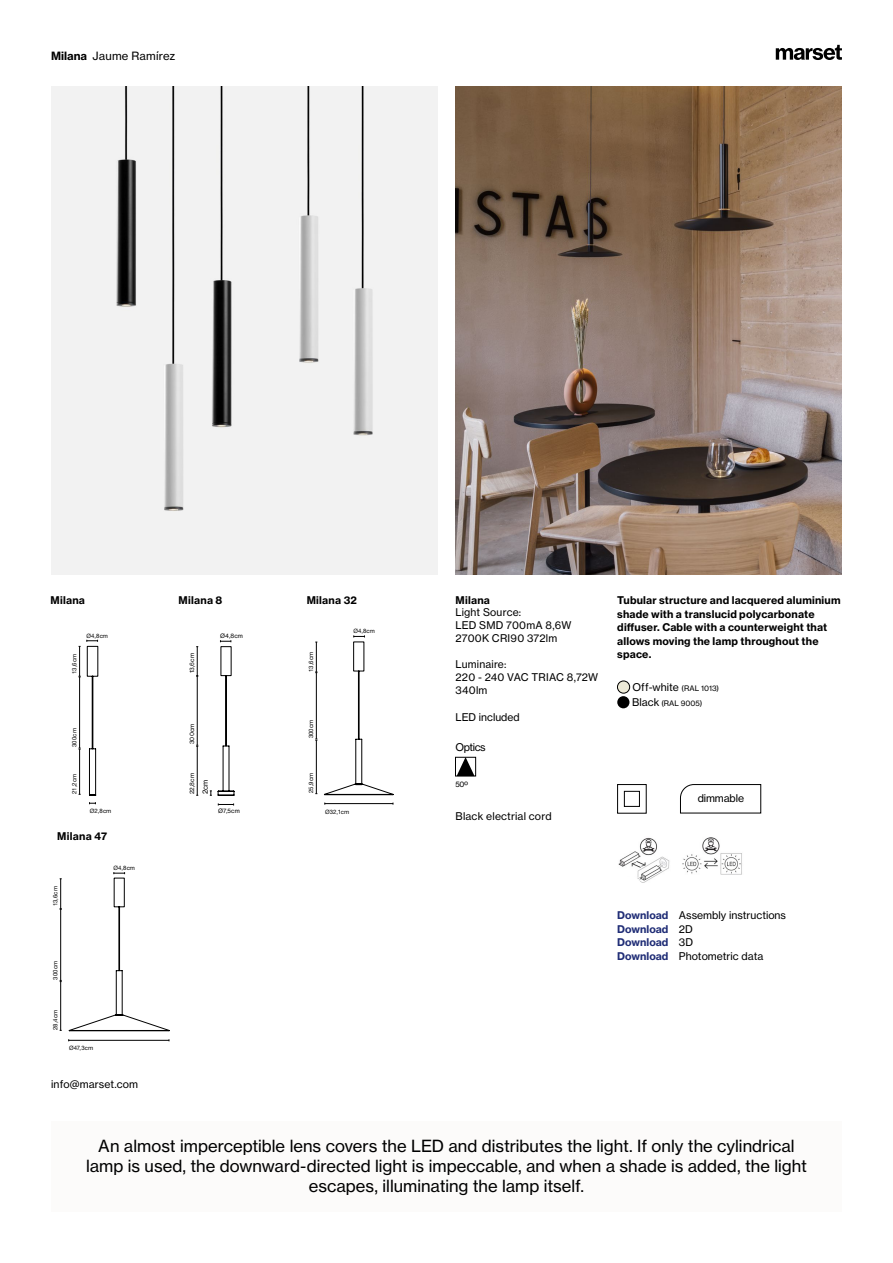
<style>
.page{position:relative;width:893px;height:1263px;background:#fff}
.page>*{position:absolute;margin:0;border:0;box-sizing:border-box;transform-origin:0 0}
.t1{font:16.5px/20.2px "N Haas Grotesk TX Pro 55 Rg";color:#000;text-align:center}
.t2{font:11.25px "N Haas Grotesk TX Pro 55 Rg";letter-spacing:.015em;color:#000}
.t3{font:10.5px/12.9px "N Haas Grotesk TX Pro 55 Rg";letter-spacing:.005em;color:#000}
.t4{font:10.5px/13.5px "N Haas Grotesk TX Pro 75 Bd";letter-spacing:.015em;color:#000}
.t5{font:10.5px/13.5px "N Haas Grotesk TX Pro 75 Bd";color:#202d76}
.t6{font:7.5px "N Haas Grotesk TX Pro 55 Rg";color:#000}
.t7{font:7.2px "N Haas Grotesk TX Pro 55 Rg";color:#000}
.t8{font:6px "Helvetica Neue LT Std";letter-spacing:.015em;color:#000}
.t9{font:6px "N Haas Grotesk TX Pro 55 Rg";letter-spacing:.015em;color:#000}
.s1{font-family:"N Haas Grotesk TX Pro 75 Bd"}
.s2{font-size:7.5px}
.s3{font-size:10.5px}
.s4{font-family:"N Haas Grotesk TX Pro 75 Bd";color:#202d76}
.s5{font-family:"N Haas Grotesk TX Pro 55 Rg";color:#000}
</style>
<div class="page">
<div style="left:51px;top:1122px;width:791px;height:90px;background:#fcfbfa"></div>
<div style="left:617px;top:784px;width:29px;height:29px;border:1px solid #000"></div>
<div style="left:624px;top:791px;width:16px;height:16px;border:1px solid #000"></div>
<div style="left:617px;top:681px;width:13px;height:12px;background:#edead7;border-radius:50%"></div>
<div style="left:617px;top:681px;width:13px;height:12px;border:1px solid #000;border-radius:50%"></div>
<div style="left:617px;top:696px;width:12px;height:12px;background:#000;border-radius:50%"></div>
<svg style="left:776px;top:45px;width:66px;height:15px"></svg>
<svg style="left:680px;top:784px;width:81px;height:30px"></svg>
<img style="left:455px;top:86px;width:387px;height:488px">
<div style="left:455px;top:757px;width:21px;height:19px;border:1px solid #000"></div>
<svg style="left:457px;top:757px;width:18px;height:19px"></svg>
<img style="left:682px;top:837px;width:60px;height:38px">
<img style="left:618px;top:837px;width:52px;height:45px">
<svg style="left:625px;top:875px;width:18px;height:8px"></svg>
<img style="left:51px;top:86px;width:386px;height:488px">
<hr style="left:79px;top:749px;width:1px;height:45px;background:#000">
<hr style="left:79px;top:677px;width:1px;height:71px;background:#000">
<hr style="left:79px;top:646px;width:1px;height:30px;background:#000">
<svg style="left:87px;top:640px;width:11px;height:156px"></svg>
<hr style="left:325px;top:803px;width:68px;height:1px;background:#000">
<hr style="left:316px;top:740px;width:1px;height:54px;background:#000">
<hr style="left:316px;top:673px;width:1px;height:66px;background:#000">
<hr style="left:316px;top:642px;width:1px;height:30px;background:#000">
<svg style="left:324px;top:635px;width:70px;height:160px"></svg>
<hr style="left:69px;top:1040px;width:100px;height:1px;background:#000">
<hr style="left:60px;top:981px;width:1px;height:49px;background:#000">
<hr style="left:60px;top:909px;width:1px;height:71px;background:#000">
<svg style="left:60px;top:878px;width:2px;height:32px"></svg>
<svg style="left:69px;top:802px;width:166px;height:229px"></svg>
<hr style="left:197px;top:746px;width:1px;height:49px;background:#000">
<hr style="left:197px;top:676px;width:1px;height:69px;background:#000">
<svg style="left:196px;top:646px;width:2px;height:31px"></svg>
<svg style="left:218px;top:640px;width:16px;height:156px"></svg>
<p class="t2" style="left:51px;top:49px;width:126px"><span class="s1">Milana</span> Jaume Ramírez</p>
<p class="t4" style="left:50px;top:593px;width:36px">Milana</p>
<p class="t8" style="left:71px;top:674px;width:21px;rotate:-90deg">13,6cm</p>
<p class="t8" style="left:87px;top:632px;width:23px">Ø4,8cm</p>
<p class="t8" style="left:71px;top:747px;width:20px;rotate:-90deg">300cm</p>
<p class="t8" style="left:71px;top:794px;width:21px;rotate:-90deg">21,2cm</p>
<p class="t8" style="left:90px;top:807px;width:23px">Ø2,8cm</p>
<p class="t4" style="left:57px;top:829px;width:51px">Milana 47</p>
<p class="t8" style="left:52px;top:906px;width:21px;rotate:-90deg">13,6cm</p>
<p class="t8" style="left:114px;top:864px;width:23px">Ø4,8cm</p>
<p class="t8" style="left:52px;top:979px;width:20px;rotate:-90deg">300cm</p>
<p class="t8" style="left:52px;top:1030px;width:22px;rotate:-90deg">28,4cm</p>
<p class="t8" style="left:69px;top:1045px;width:26px">Ø47,3cm</p>
<p class="t3" style="left:51px;top:1078px;width:88px">info@marset.com</p>
<p class="t4" style="left:179px;top:593px;width:45px">Milana 8</p>
<p class="t4" style="left:307px;top:593px;width:52px">Milana 32</p>
<p class="t9" style="left:220px;top:632px;width:24px">Ø4,8cm</p>
<p class="t8" style="left:353px;top:628px;width:23px">Ø4,8cm</p>
<p class="t9" style="left:188px;top:673px;width:22px;rotate:-90deg">13,6cm</p>
<p class="t8" style="left:307px;top:672px;width:21px;rotate:-90deg">13,6cm</p>
<p class="t9" style="left:188px;top:744px;width:22px;rotate:-90deg">300cm</p>
<p class="t8" style="left:307px;top:738px;width:20px;rotate:-90deg">300cm</p>
<p class="t9" style="left:188px;top:794px;width:23px;rotate:-90deg">22,8cm</p>
<p class="t7" style="left:201px;top:794px;width:16px;rotate:-90deg">2cm</p>
<p class="t8" style="left:307px;top:793px;width:22px;rotate:-90deg">25,9cm</p>
<p class="t9" style="left:218px;top:807px;width:23px">Ø7,5cm</p>
<p class="t8" style="left:325px;top:808px;width:25px">Ø32,1cm</p>
<p class="t4" style="left:455px;top:593px;width:36px">Milana</p>
<p class="t3" style="left:455px;top:606px;width:117px">Light Source:<br>LED SMD 700mA 8,6W<br>2700K CRI90 372lm</p>
<p class="t3" style="left:455px;top:658px;width:144px">Luminaire:<br>220 - 240 VAC TRIAC 8,72W<br>340lm</p>
<p class="t3" style="left:455px;top:710px;width:66px">LED included</p>
<p class="t3" style="left:455px;top:740px;width:32px">Optics</p>
<p class="t6" style="left:455px;top:779px;width:14px">50º</p>
<p class="t3" style="left:455px;top:809px;width:98px">Black electrial cord</p>
<p class="t4" style="left:617px;top:593px;width:225px">Tubular structure and lacquered aluminium shade with a translucid polycarbonate diffuser. Cable with a counterweight that allows moving the lamp throughout the space.</p>
<p class="t3" style="left:633px;top:681px;width:88px">Off-white <span class="s2">(RAL 1013)</span></p>
<p class="t6" style="left:632px;top:699px;width:72px"><span class="s3">Black</span> (RAL 9005)</p>
<p class="t3" style="left:698px;top:792px;width:48px">dimmable</p>
<p class="t3" style="left:617px;top:909px;width:170px"><span class="s4">Download</span> Assembly instructions</p>
<p class="t5" style="left:617px;top:922px;width:77px">Download <span class="s5">2D<br></span>Download <span class="s5">3D</span></p>
<p class="t3" style="left:617px;top:949px;width:148px"><span class="s4">Download</span> Photometric data</p>
<h1 class="t1" style="left:86px;top:1135px;width:722px">An almost imperceptible lens covers the LED and distributes the light. If only the cylindrical lamp is used, the downward-directed light is impeccable, and when a shade is added, the light escapes, illuminating the lamp itself.</h1>
</div>
